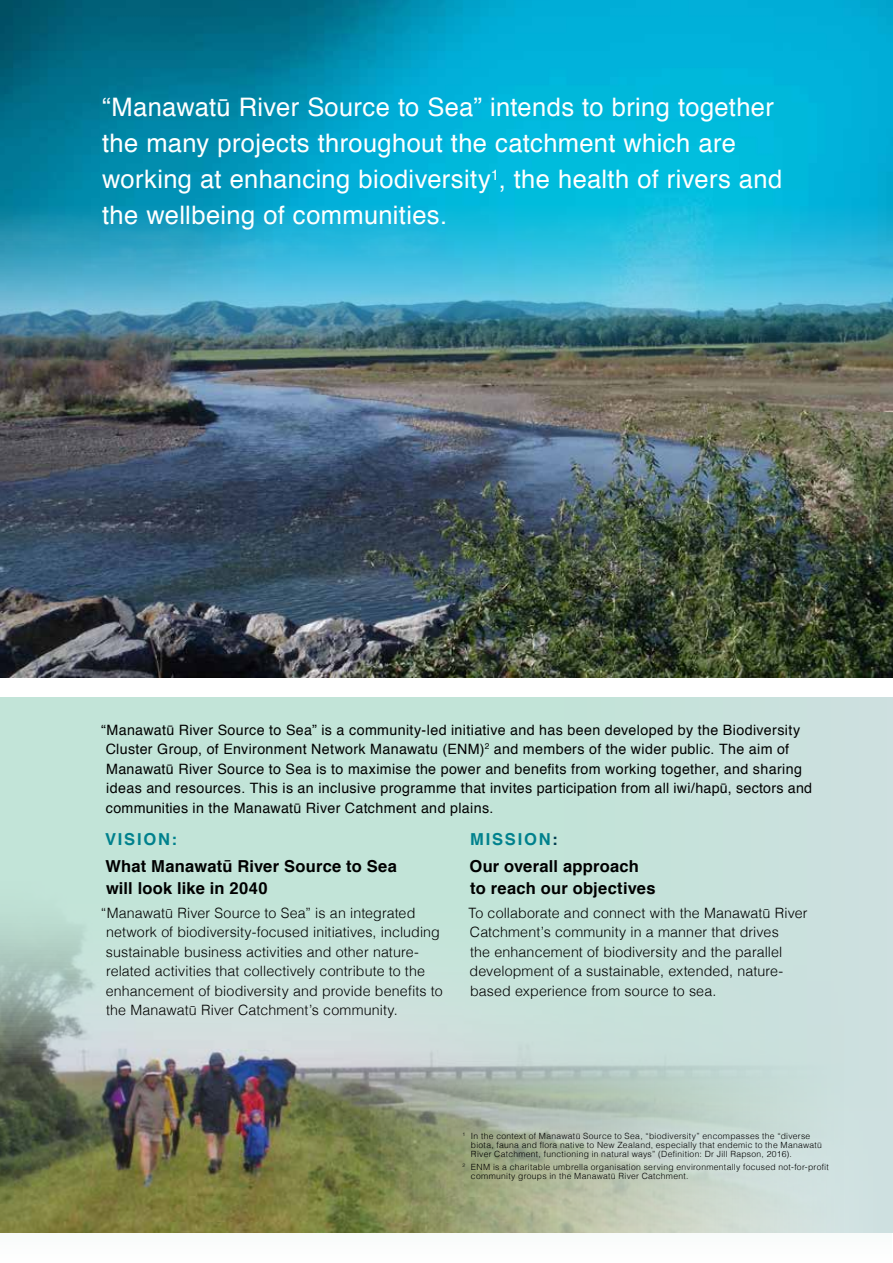
<style>
.page{position:relative;width:893px;height:1263px;background:#fff}
.page>*{position:absolute;margin:0;border:0;box-sizing:border-box;transform-origin:0 0}
.t1{font:25.5px/36px "Helvetica";letter-spacing:.015em;color:#fff}
.t2{font:700 16.5px/22.5px "Helvetica";letter-spacing:.015em;color:#000}
.t3{font:700 16.5px "Helvetica";letter-spacing:.11em;color:#00818d}
.t4{font:300 14.25px/19.5px "Helvetica";letter-spacing:.01em;color:#000}
.t5{font:14.25px/19.5px "Helvetica";letter-spacing:.025em;color:#000}
.t6{font:300 8.55px/9px "Helvetica";letter-spacing:.035em;color:#000}
.s1{color:#00818d}
.s2{color:#003e51}
</style>
<div class="page">
<div style="left:0;top:697px;width:559px;height:536px;background:#c2e4d8"></div>
<img style="left:0;top:377px;width:893px;height:300px">
<div style="left:559px;top:697px;width:334px;height:536px;background:#cee0e0"></div>
<img style="left:0;top:880px;width:780px;height:352px">
<img style="left:0;top:0;width:893px;height:377px">
<h1 class="t1" style="left:102px;top:90px;width:682px">“Manawatū River Source to Sea” intends to bring together the many projects throughout the catchment which are working at enhancing biodiversity<sup>1</sup>, the health of rivers and the wellbeing of communities.</h1>
<p class="t5" style="left:106px;top:720px;width:708px;text-indent:-5px">“Manawatū River Source to Sea” is a community-led initiative and has been developed by the Biodiversity Cluster Group, of Environment Network Manawatu (ENM)<sup>2</sup> and members of the wider public. The aim of Manawatū River Source to Sea is to maximise the power and benefits from working together, and sharing ideas and resources. This is an inclusive programme that invites participation from all iwi/hapū, sectors and communities in the Manawatū River Catchment and plains.</p>
<p class="t3" style="left:105px;top:826px;width:74px">VISION:</p>
<p class="t2" style="left:105px;top:855px;width:293px">What Manawatū River Source to Sea will look like in 2040</p>
<p class="t4" style="left:106px;top:902px;width:339px;text-indent:-5px">“Manawatū River Source to Sea” is an integrated network of biodiversity-focused initiatives, including sustainable business activities and other nature&shy;related activities that collectively contribute to the enhancement of biodiversity and provide benefits to the Manawatū River Catchment’s community.</p>
<p class="t2" style="left:470px;top:826px;width:171px;line-height:26.7px"><span class="s1">MISSION</span><span class="s2">:<br></span>Our overall approach</p>
<p class="t2" style="left:470px;top:877px;width:187px">to reach our objectives</p>
<p class="t4" style="left:468px;top:902px;width:341px">To collaborate and connect with the Manawatū River Catchment’s community in a manner that drives<br>the enhancement of biodiversity and the parallel development of a sustainable, extended, nature&shy;based experience from source to sea.</p>
<p class="t6" style="left:471px;top:1130px;width:352px;text-indent:-9px"><sup>1</sup> In the context of Manawatū Source to Sea, “biodiversity” encompasses the “diverse biota, fauna and flora native to New Zealand, especially that endemic to the Manawatū<br>River Catchment, functioning in natural ways” (Definition: Dr Jill Rapson, 2016).</p>
<p class="t6" style="left:471px;top:1162px;width:359px;text-indent:-9px"><sup>2</sup> ENM is a charitable umbrella organisation serving environmentally focused not-for-profit community groups in the Manawatū River Catchment.</p>
</div>
